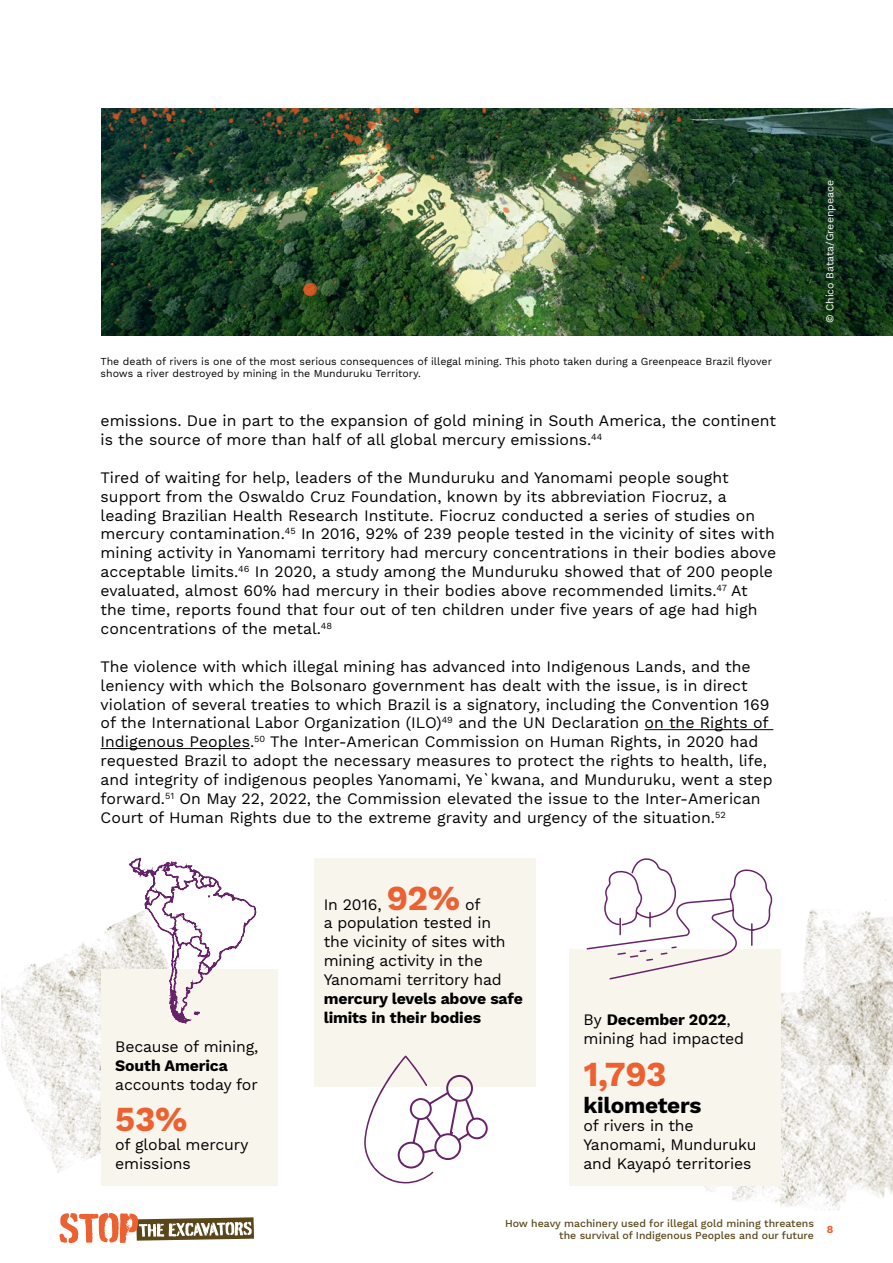
<style>
.page{position:relative;width:893px;height:1263px;background:#fff}
.page>*{position:absolute;margin:0;border:0;box-sizing:border-box;transform-origin:0 0}
.t1{font:700 34.5px "Work Sans";color:#ec6132}
.t2{font:700 22.5px "Work Sans";letter-spacing:-.01em;color:#000}
.t3{font:15.75px/18.9px "Work Sans";color:#000}
.t4{font:700 15.75px/18.9px "Work Sans";letter-spacing:-.01em;color:#000}
.t5{font:10.5px/12.6px "Work Sans";color:#000}
.t6{font:500 10.5px/12.6px "Work Sans";color:#594619;text-align:right}
.t7{font:10.5px "Work Sans";color:#fff}
.t8{font:700 10.5px "Work Sans";color:#ec6132}
.s1{font-weight:700;font-size:34.5px;color:#ec6132}
.s2{font-weight:700}
</style>
<div class="page">
<svg style="left:60px;top:1213px;width:194px;height:30px"></svg>
<img style="left:102px;top:108px;width:791px;height:228px">
<hr style="left:645px;top:729px;width:128px;height:1px;background:#000">
<hr style="left:101px;top:748px;width:149px;height:1px;background:#000">
<img style="left:805px;top:909px;width:88px;height:42px">
<img style="left:704px;top:951px;width:189px;height:260px">
<svg style="left:364px;top:1087px;width:124px;height:97px"></svg>
<div style="left:314px;top:858px;width:221px;height:229px;background:#f8f5ed"></div>
<div style="left:570px;top:949px;width:211px;height:237px;background:#f8f5ed"></div>
<svg style="left:586px;top:858px;width:187px;height:122px"></svg>
<img style="left:1px;top:917px;width:128px;height:256px">
<div style="left:101px;top:969px;width:177px;height:217px;background:#f8f5ed"></div>
<svg style="left:129px;top:857px;width:127px;height:167px"></svg>
<p class="t5" style="left:101px;top:355px;width:673px">The death of rivers is one of the most serious consequences of illegal mining. This photo taken during a Greenpeace Brazil flyover shows a river destroyed by mining in the Munduruku Territory.</p>
<p class="t3" style="left:101px;top:412px;width:677px">emissions. Due in part to the expansion of gold mining in South America, the continent is the source of more than half of all global mercury emissions.<sup>44</sup></p>
<p class="t3" style="left:101px;top:469px;width:677px">Tired of waiting for help, leaders of the Munduruku and Yanomami people sought support from the Oswaldo Cruz Foundation, known by its abbreviation Fiocruz, a leading Brazilian Health Research Institute. Fiocruz conducted a series of studies on mercury contamination.<sup>45</sup> In 2016, 92% of 239 people tested in the vicinity of sites with mining activity in Yanomami territory had mercury concentrations in their bodies above acceptable limits.<sup>46</sup> In 2020, a study among the Munduruku showed that of 200 people evaluated, almost 60% had mercury in their bodies above recommended limits.<sup>47</sup> At the time, reports found that four out of ten children under five years of age had high concentrations of the metal.<sup>48</sup></p>
<p class="t3" style="left:101px;top:658px;width:673px">The violence with which illegal mining has advanced into Indigenous Lands, and the leniency with which the Bolsonaro government has dealt with the issue, is in direct violation of several treaties to which Brazil is a signatory, including the Convention 169 of the International Labor Organization (ILO)<sup>49</sup> and the UN Declaration on the Rights of Indigenous Peoples.<sup>50</sup> The Inter-American Commission on Human Rights, in 2020 had requested Brazil to adopt the necessary measures to protect the rights to health, life, and integrity of indigenous peoples Yanomami, Ye`kwana, and Munduruku, went a step forward.<sup>51</sup> On May 22, 2022, the Commission elevated the issue to the Inter-American Court of Human Rights due to the extreme gravity and urgency of the situation.<sup>52</sup></p>
<p class="t7" style="left:824px;top:323px;width:145px;rotate:-90deg">© Chico Batata/Greenpeace</p>
<p class="t3" style="left:115px;top:1038px;width:145px">Because of mining,</p>
<p class="t4" style="left:115px;top:1057px;width:114px">South America</p>
<p class="t3" style="left:115px;top:1076px;width:144px">accounts today for</p>
<h1 class="t1" style="left:115px;top:1100px;width:74px">53%</h1>
<p class="t3" style="left:115px;top:1136px;width:135px">of global mercury emissions</p>
<p class="t3" style="left:324px;top:895px;width:183px">In 2016, <span class="s1">92%</span> of<br>a population tested in the vicinity of sites with mining activity in the<br>Yanomami territory had</p>
<p class="t4" style="left:324px;top:990px;width:201px">mercury levels above safe limits in their bodies</p>
<p class="t3" style="left:583px;top:1011px;width:162px">By <span class="s2">December 2022</span>, mining had impacted</p>
<h1 class="t1" style="left:583px;top:1054px;width:85px">1,793</h1>
<h2 class="t2" style="left:583px;top:1092px;width:119px">kilometers</h2>
<p class="t3" style="left:583px;top:1117px;width:175px">of rivers in the<br>Yanomami, Munduruku and Kayapó territories</p>
<p class="t6" style="left:505px;top:1217px;width:310px">How heavy machinery used for illegal gold mining threatens the survival of Indigenous Peoples and our future</p>
<p class="t8" style="left:827px;top:1223px;width:8px">8</p>
</div>
